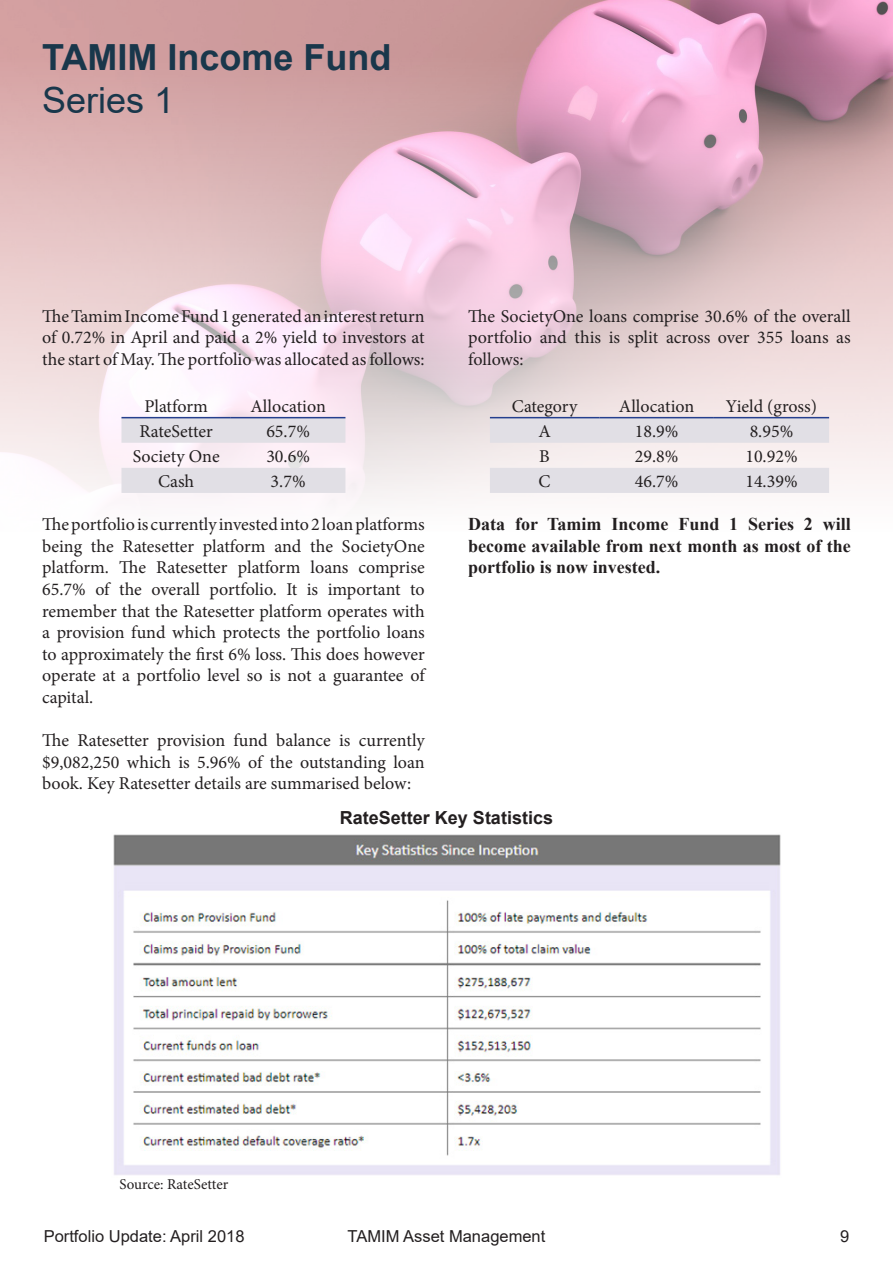
<style>
.page{position:relative;width:893px;height:1263px;background:#fff}
.page>*{position:absolute;margin:0;border:0;box-sizing:border-box;transform-origin:0 0}
.t1{font:700 36px "Arial";color:#19374b}
.t2{font:36px "Arial";color:#19374b}
.t3{font:18px/21.6px "Minion Pro";color:#231f20;text-align:justify}
.t4{font:700 18px/21.6px "Times New Roman";color:#231f20;text-align:justify}
.t5{font:700 18px "Arial";color:#231f20}
.t6{font:16.5px "Arial";color:#231f20}
.t7{font:15px "Minion Pro";color:#231f20}
</style>
<div class="page">
<img style="left:0;top:0;width:893px;height:502px">
<div style="left:490px;top:418px;width:339px;height:25px;background:#e1dfe5"></div>
<div style="left:490px;top:468px;width:339px;height:25px;background:#e1dfe5"></div>
<hr style="left:490px;top:417px;width:109px;height:1px;background:#253f8e">
<hr style="left:599px;top:417px;width:115px;height:1px;background:#253f8e">
<hr style="left:714px;top:417px;width:115px;height:1px;background:#253f8e">
<div style="left:121px;top:418px;width:224px;height:25px;background:#e1dfe5"></div>
<div style="left:121px;top:468px;width:224px;height:25px;background:#e1dfe5"></div>
<hr style="left:121px;top:417px;width:110px;height:1px;background:#253f8e">
<hr style="left:231px;top:417px;width:114px;height:1px;background:#253f8e">
<img style="left:113px;top:834px;width:668px;height:341px">
<p class="t1" style="left:42px;top:32px;width:351px">TAMIM Income Fund</p>
<p class="t2" style="left:42px;top:76px;width:134px">Series 1</p>
<p class="t3" style="left:42px;top:305px;width:384px">The Tamim Income Fund 1 generated an interest return of 0.72% in April and paid a 2% yield to investors at the start of May. The portfolio was allocated as follows:</p>
<p class="t3" style="left:144px;top:395px;width:65px">Platform</p>
<p class="t3" style="left:250px;top:395px;width:77px">Allocation</p>
<p class="t3" style="left:139px;top:420px;width:75px">RateSetter</p>
<p class="t3" style="left:266px;top:420px;width:45px">65.7%</p>
<p class="t3" style="left:133px;top:445px;width:88px">Society One</p>
<p class="t3" style="left:266px;top:445px;width:45px">30.6%</p>
<p class="t3" style="left:158px;top:470px;width:38px">Cash</p>
<p class="t3" style="left:271px;top:470px;width:36px">3.7%</p>
<p class="t3" style="left:42px;top:514px;width:384px">The portfolio is currently invested into 2 loan platforms being the Ratesetter platform and the SocietyOne platform. The Ratesetter platform loans comprise 65.7% of the overall portfolio. It is important to remember that the Ratesetter platform operates with a provision fund which protects the portfolio loans to approximately the first 6% loss. This does however operate at a portfolio level so is not a guarantee of capital.</p>
<p class="t3" style="left:42px;top:730px;width:384px">The Ratesetter provision fund balance is currently $9,082,250 which is 5.96% of the outstanding loan book. Key Ratesetter details are summarised below:</p>
<p class="t5" style="left:340px;top:805px;width:215px">RateSetter Key Statistics</p>
<p class="t3" style="left:468px;top:305px;width:384px">The SocietyOne loans comprise 30.6% of the overall portfolio and this is split across over 355 loans as follows:</p>
<p class="t3" style="left:512px;top:395px;width:67px">Category</p>
<p class="t3" style="left:619px;top:395px;width:77px">Allocation</p>
<p class="t3" style="left:726px;top:395px;width:93px">Yield (gross)</p>
<p class="t3" style="left:538px;top:420px;width:14px">A</p>
<p class="t3" style="left:635px;top:420px;width:45px">18.9%</p>
<p class="t3" style="left:750px;top:420px;width:45px">8.95%</p>
<p class="t3" style="left:539px;top:445px;width:12px">B</p>
<p class="t3" style="left:635px;top:445px;width:45px">29.8%</p>
<p class="t3" style="left:745px;top:445px;width:54px">10.92%</p>
<p class="t3" style="left:539px;top:470px;width:13px">C</p>
<p class="t3" style="left:635px;top:470px;width:45px">46.7%</p>
<p class="t3" style="left:745px;top:470px;width:54px">14.39%</p>
<p class="t4" style="left:468px;top:513px;width:384px">Data for Tamim Income Fund 1 Series 2 will become available from next month as most of the portfolio is now invested.</p>
<p class="t7" style="left:119px;top:1174px;width:110px">Source: RateSetter</p>
<p class="t6" style="left:44px;top:1225px;width:202px">Portfolio Update: April 2018</p>
<p class="t6" style="left:348px;top:1225px;width:199px">TAMIM Asset Management</p>
<p class="t6" style="left:840px;top:1225px;width:11px">9</p>
</div>
